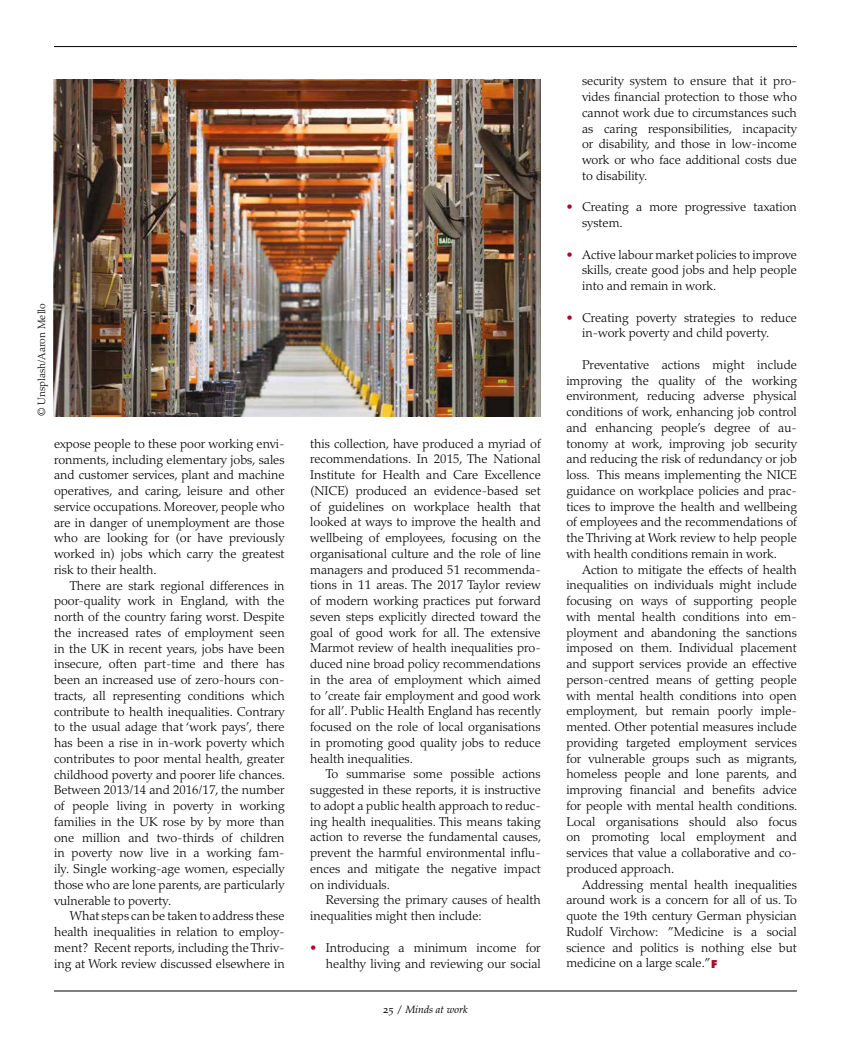
<style>
.page{position:relative;width:851px;height:1042px;background:#fff}
.page>*{position:absolute;margin:0;border:0;box-sizing:border-box;transform-origin:0 0}
.t1{font:300 12.75px/15.8px "Palatino LT Std";color:#000;text-align:justify}
.t2{font:300 10.5px "Palatino LT Std";color:#000}
.t3{font:italic 10.5px "Palatino LT Std";color:#000}
.s1{color:#aa0a2f}
.s2{font-style:normal}
.s3{font-family:"Futura Std";font-weight:800;font-size:10.5px;color:#aa0a2f}
</style>
<div class="page">
<hr style="left:54px;top:46px;width:742px;height:1px;background:#000">
<hr style="left:54px;top:990px;width:742px;height:1px;background:#000">
<img style="left:53px;top:80px;width:487px;height:336px">
<p class="t2" style="left:35px;top:416px;width:114px;rotate:-90deg">© Unsplash/Aaron Mello</p>
<p class="t1" style="left:54px;top:436px;width:232px">expose people to these poor working envi&shy;ronments, including elementary jobs, sales and customer services, plant and machine operatives, and caring, leisure and other service occupations. Moreover, people who are in danger of unemployment are those who are looking for (or have previously worked in) jobs which carry the greatest risk to their health.</p>
<p class="t1" style="left:54px;top:577px;width:232px;text-indent:16px">There are stark regional differences in poor-quality work in England, with the north of the country faring worst. Despite the increased rates of employment seen in the UK in recent years, jobs have been insecure, often part-time and there has been an increased use of zero-hours con&shy;tracts, all representing conditions which contribute to health inequalities. Contrary to the usual adage that ‘work pays’, there has been a rise in in-work poverty which contributes to poor mental health, greater childhood poverty and poorer life chances.<br>Between 2013/14 and 2016/17, the number of people living in poverty in working families in the UK rose by by more than one million and two-thirds of children in poverty now live in a working fam&shy;ily. Single working-age women, especially those who are lone parents, are particularly vulnerable to poverty.</p>
<p class="t1" style="left:54px;top:908px;width:232px;text-indent:16px">What steps can be taken to address these health inequalities in relation to employ&shy;ment? Recent reports, including the Thriv&shy;ing at Work review discussed elsewhere in</p>
<p class="t1" style="left:310px;top:436px;width:232px">this collection, have produced a myriad of recommendations. In 2015, The National Institute for Health and Care Excellence (NICE) produced an evidence-based set of guidelines on workplace health that looked at ways to improve the health and wellbeing of employees, focusing on the organisational culture and the role of line managers and produced 51 recommenda&shy;tions in 11 areas. The 2017 Taylor review of modern working practices put forward seven steps explicitly directed toward the goal of good work for all. The extensive Marmot review of health inequalities pro&shy;duced nine broad policy recommendations in the area of employment which aimed to ’create fair employment and good work for all’. Public Health England has recently focused on the role of local organisations in promoting good quality jobs to reduce health inequalities.</p>
<p class="t1" style="left:310px;top:766px;width:232px;text-indent:16px">To summarise some possible actions suggested in these reports, it is instructive to adopt a public health approach to reduc&shy;ing health inequalities. This means taking action to reverse the fundamental causes, prevent the harmful environmental influ&shy;ences and mitigate the negative impact on individuals.</p>
<p class="t1" style="left:310px;top:892px;width:232px;text-indent:16px">Reversing the primary causes of health inequalities might then include:</p>
<p class="t1" style="left:310px;top:940px;width:232px;text-align:right"><span class="s1">•</span> Introducing a minimum income for healthy living and reviewing our social</p>
<p class="t3" style="left:383px;top:1004px;width:86px"><span class="s2">25 /</span> Minds at work</p>
<p class="t1" style="left:582px;top:73px;width:216px">security system to ensure that it pro&shy;vides financial protection to those who cannot work due to circumstances such as caring responsibilities, incapacity or disability, and those in low-income work or who face additional costs due to disability.</p>
<p class="t1" style="left:582px;top:199px;width:216px;text-indent:-16px"><span class="s1">•</span> Creating a more progressive taxation system.</p>
<p class="t1" style="left:582px;top:247px;width:216px;text-indent:-16px"><span class="s1">•</span> Active labour market policies to improve skills, create good jobs and help people into and remain in work.</p>
<p class="t1" style="left:582px;top:310px;width:216px;text-indent:-16px"><span class="s1">•</span> Creating poverty strategies to reduce in-work poverty and child poverty.</p>
<p class="t1" style="left:566px;top:357px;width:232px;text-indent:16px">Preventative actions might include improving the quality of the working environment, reducing adverse physical conditions of work, enhancing job control and enhancing people’s degree of au&shy;tonomy at work, improving job security and reducing the risk of redundancy or job loss. This means implementing the NICE guidance on workplace policies and prac&shy;tices to improve the health and wellbeing of employees and the recommendations of the Thriving at Work review to help people with health conditions remain in work.</p>
<p class="t1" style="left:566px;top:561px;width:232px;text-indent:16px">Action to mitigate the effects of health inequalities on individuals might include focusing on ways of supporting people with mental health conditions into em&shy;ployment and abandoning the sanctions imposed on them. Individual placement and support services provide an effective person-centred means of getting people with mental health conditions into open employment, but remain poorly imple&shy;mented. Other potential measures include providing targeted employment services for vulnerable groups such as migrants, homeless people and lone parents, and improving financial and benefits advice for people with mental health conditions.<br>Local organisations should also focus on promoting local employment and services that value a collaborative and co&shy;produced approach.</p>
<p class="t1" style="left:566px;top:876px;width:232px;text-indent:16px">Addressing mental health inequalities around work is a concern for all of us. To quote the 19th century German physician Rudolf Virchow: ”Medicine is a social science and politics is nothing else but medicine on a large scale.” <span class="s3">F</span></p>
</div>
